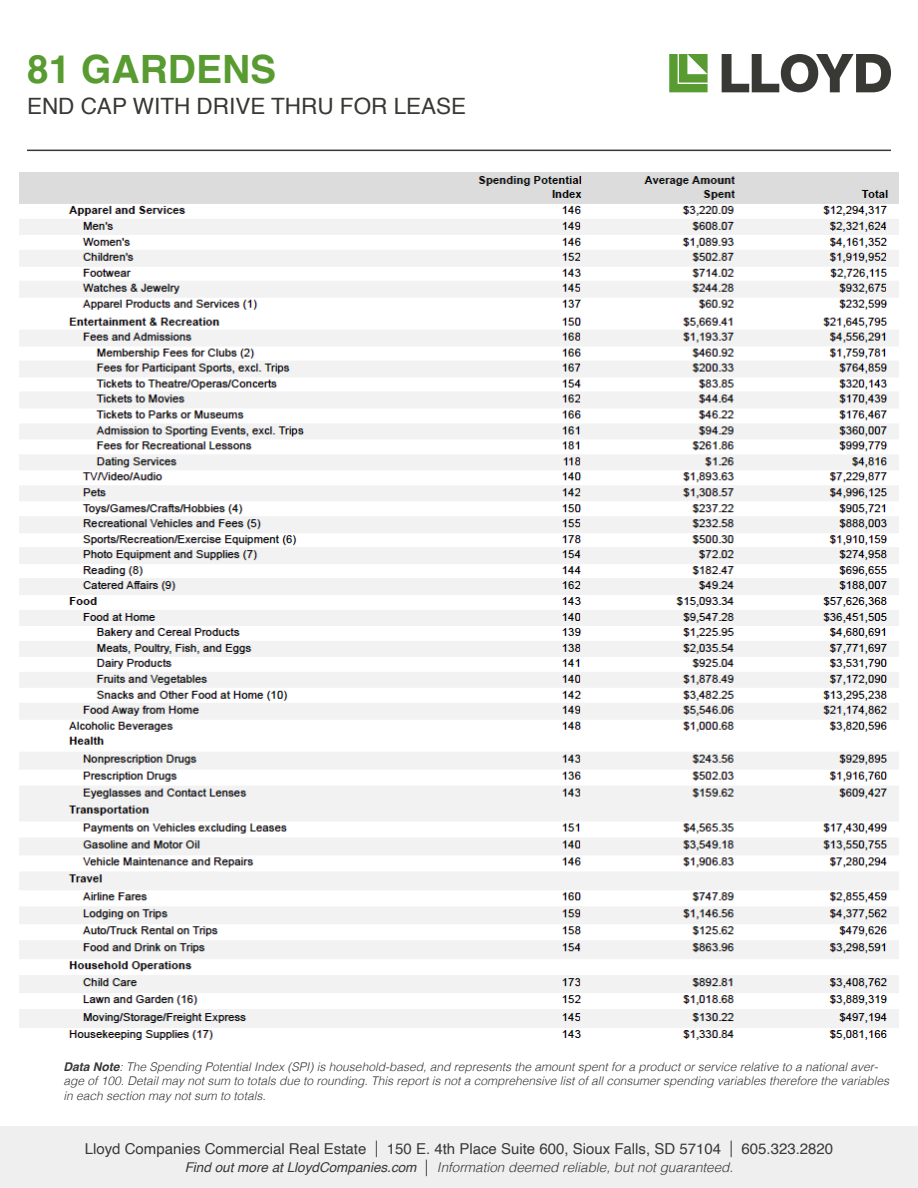
<style>
.page{position:relative;width:918px;height:1188px;background:#fff}
.page>*{position:absolute;margin:0;border:0;box-sizing:border-box;transform-origin:0 0}
.t1{font:700 39px "Helvetica";color:#589b31}
.t2{font:22.5px "Helvetica";color:#383935}
.t3{font:15px "Helvetica";color:#373a36}
.t4{font:italic 300 13.5px "Helvetica";color:#373a36}
.t5{font:italic 300 12px/14.4px "Helvetica";color:#373a36}
.s1{font-weight:700}
.s2{font-weight:300;font-size:16.5px}
.s3{font-weight:400}
.s4{font-style:normal;font-size:16.5px}
</style>
<div class="page">
<div style="left:0;top:1126px;width:918px;height:62px;background:#efefef"></div>
<svg style="left:669px;top:54px;width:39px;height:38px"></svg>
<svg style="left:722px;top:54px;width:169px;height:38px"></svg>
<hr style="left:27px;top:150px;width:864px;height:1px;background:#383935">
<img style="left:19px;top:173px;width:880px;height:867px">
<h1 class="t1" style="left:27px;top:38px;width:251px">81 GARDENS</h1>
<h2 class="t2" style="left:27px;top:89px;width:441px">END CAP WITH DRIVE THRU FOR LEASE</h2>
<p class="t5" style="left:64px;top:1059px;width:827px"><span class="s1">Data Note</span>: The Spending Potential Index (SPI) is household-based, and represents the amount spent for a product or service relative to a national aver&shy;age of 100. Detail may not sum to totals due to rounding. This report is not a comprehensive list of all consumer spending variables therefore the variables in each section may not sum to totals.</p>
<p class="t3" style="left:85px;top:1137px;width:750px">Lloyd Companies Commercial Real Estate <span class="s2">|</span> 150 E. 4th Place Suite 600, Sioux Falls, SD 57104 <span class="s2">|</span> 605.323.2820</p>
<p class="t4" style="left:185px;top:1156px;width:550px"><span class="s3">Find out more at LloydCompanies.com</span> <span class="s4">|</span> Information deemed reliable, but not guaranteed.</p>
</div>
